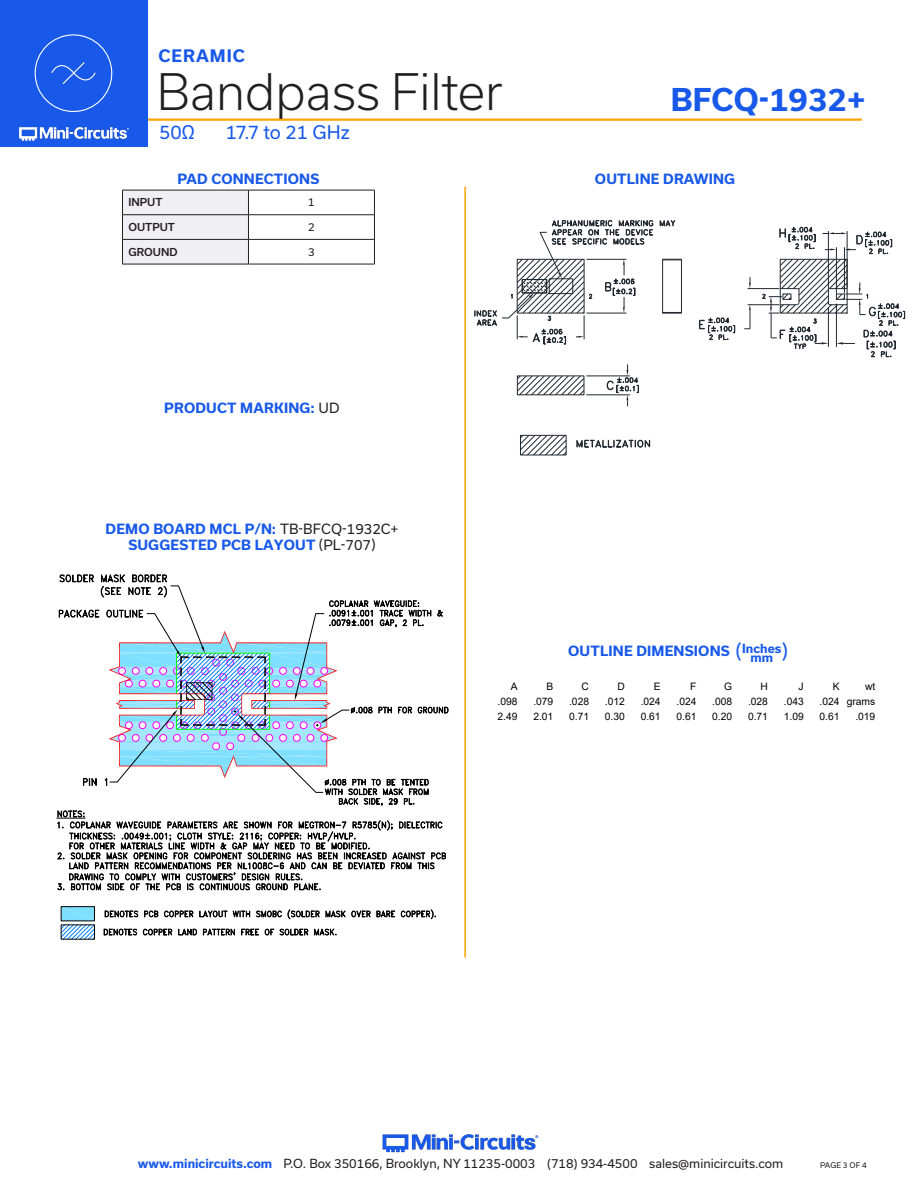
<style>
.page{position:relative;width:918px;height:1188px;background:#fff}
.page>*{position:absolute;margin:0;border:0;box-sizing:border-box;transform-origin:0 0}
.t1{font:300 48px "Usual";color:#231f20}
.t2{font:700 30px "Usual";letter-spacing:.005em;color:#1859ea}
.Blue_Headers{font:19.5px "Usual";color:#1859ea}
.t3{font:18px "Usual";color:#1859ea}
.t4{font:700 16.5px "Usual";letter-spacing:.065em;color:#1859ea}
.Demo_Board{font:700 13.5px "Usual";letter-spacing:.015em;color:#1859ea}
.Blue_Headers-2{font:700 13.5px "Usual";letter-spacing:.015em;color:#1859ea}
.t5{font:12px "Usual";color:#231f20}
.Blue_Headers-3{font:700 12px "Usual";color:#1859ea}
.Table_Header_Left_Ju{font:500 10.5px "Usual";color:#231f20}
.Table_Body_Center{font:10.5px "Usual";color:#231f20}
.t6{font:10.35px "Arial";color:#000}
.t7{font:7.5px "Usual";color:#231f20}
.s1{font-weight:400;color:#231f20}
.s2{font-weight:700;color:#1859ea}
</style>
<div class="page">
<hr style="left:917px;top:0;width:1px;height:147px;background:#1859ea">
<hr style="left:129px;top:118px;width:733px;height:3px;background:#ffa300">
<div style="left:0;top:0;width:147px;height:147px;background:#1859ea"></div>
<img style="left:19px;top:126px;width:110px;height:15px">
<div style="left:35px;top:34px;width:77px;height:78px;border:1px solid #fff;border-radius:50%"></div>
<svg style="left:51px;top:62px;width:45px;height:22px"></svg>
<img style="left:382px;top:1134px;width:157px;height:19px">
<hr style="left:248px;top:190px;width:127px;height:1px;background:#231f20">
<hr style="left:248px;top:214px;width:127px;height:1px;background:#231f20">
<hr style="left:248px;top:239px;width:127px;height:1px;background:#231f20">
<svg style="left:122px;top:190px;width:127px;height:74px"></svg>
<svg style="left:374px;top:190px;width:1px;height:74px"></svg>
<hr style="left:122px;top:264px;width:126px;height:1px;background:#231f20">
<hr style="left:248px;top:264px;width:127px;height:1px;background:#231f20">
<hr style="left:464px;top:187px;width:2px;height:771px;background:#ffa300">
<div style="left:662px;top:259px;width:20px;height:54px;border:1px solid #212830"></div>
<svg style="left:520px;top:435px;width:47px;height:21px"></svg>
<svg style="left:576px;top:439px;width:74px;height:9px"></svg>
<svg style="left:517px;top:375px;width:68px;height:21px"></svg>
<div style="left:517px;top:376px;width:67px;height:19px;border:1px solid #212830"></div>
<hr style="left:586px;top:395px;width:44px;height:1px;background:#212830">
<hr style="left:586px;top:376px;width:44px;height:1px;background:#212830">
<hr style="left:748px;top:304px;width:31px;height:1px;background:#212830">
<hr style="left:748px;top:288px;width:31px;height:1px;background:#212830">
<svg style="left:744px;top:305px;width:7px;height:24px"></svg>
<svg style="left:749px;top:277px;width:2px;height:11px"></svg>
<svg style="left:474px;top:220px;width:207px;height:125px"></svg>
<svg style="left:607px;top:364px;width:32px;height:42px"></svg>
<svg style="left:699px;top:317px;width:36px;height:23px"></svg>
<svg style="left:762px;top:226px;width:143px;height:132px"></svg>
<svg style="left:61px;top:908px;width:34px;height:32px"></svg>
<svg style="left:104px;top:928px;width:33px;height:8px"></svg>
<svg style="left:143px;top:928px;width:54px;height:8px"></svg>
<svg style="left:203px;top:928px;width:32px;height:8px"></svg>
<svg style="left:241px;top:929px;width:18px;height:6px"></svg>
<svg style="left:265px;top:928px;width:72px;height:8px"></svg>
<div style="left:61px;top:906px;width:34px;height:15px;border:1px solid #000"></div>
<svg style="left:105px;top:910px;width:53px;height:8px"></svg>
<svg style="left:164px;top:910px;width:86px;height:8px"></svg>
<svg style="left:256px;top:909px;width:139px;height:10px"></svg>
<svg style="left:401px;top:909px;width:35px;height:10px"></svg>
<svg style="left:57px;top:574px;width:392px;height:317px"></svg>
<h3 class="t4" style="left:158px;top:46px;width:88px">CERAMIC</h3>
<h1 class="t1" style="left:157px;top:64px;width:348px">Bandpass Filter</h1>
<h3 class="t3" style="left:159px;top:122px;width:37px">50Ω</h3>
<h3 class="t3" style="left:226px;top:122px;width:126px">17.7 to 21 GHz</h3>
<h2 class="t2" style="left:671px;top:83px;width:196px">BFCQ-1932+</h2>
<p class="Blue_Headers-2" style="left:178px;top:171px;width:143px">PAD CONNECTIONS</p>
<p class="Blue_Headers-2" style="left:595px;top:171px;width:142px">OUTLINE DRAWING</p>
<p class="Table_Header_Left_Ju" style="left:128px;top:196px;width:36px">INPUT</p>
<p class="Table_Body_Center" style="left:308px;top:196px;width:8px">1</p>
<p class="Table_Header_Left_Ju" style="left:128px;top:221px;width:48px">OUTPUT</p>
<p class="Table_Body_Center" style="left:308px;top:221px;width:8px">2</p>
<p class="Table_Header_Left_Ju" style="left:128px;top:246px;width:51px">GROUND</p>
<p class="Table_Body_Center" style="left:308px;top:246px;width:8px">3</p>
<p class="Demo_Board" style="left:164px;top:400px;width:177px">PRODUCT MARKING: <span class="s1">UD</span></p>
<p class="Demo_Board" style="left:106px;top:521px;width:294px">DEMO BOARD MCL P/N: <span class="s1">TB-BFCQ-1932C+</span></p>
<p class="Demo_Board" style="left:128px;top:537px;width:249px">SUGGESTED PCB LAYOUT <span class="s1">(PL-707)</span></p>
<p class="Blue_Headers-2" style="left:568px;top:643px;width:163px">OUTLINE DIMENSIONS</p>
<p class="Blue_Headers" style="left:735px;top:640px;width:8px">(</p>
<p class="Blue_Headers-3" style="left:742px;top:642px;width:41px">Inches</p>
<p class="Blue_Headers" style="left:782px;top:640px;width:8px">)</p>
<p class="Blue_Headers-3" style="left:750px;top:651px;width:24px">mm</p>
<p class="t6" style="left:511px;top:679px;width:8px">A</p>
<p class="t6" style="left:546px;top:679px;width:8px">B</p>
<p class="t6" style="left:582px;top:679px;width:9px">C</p>
<p class="t6" style="left:617px;top:679px;width:9px">D</p>
<p class="t6" style="left:654px;top:679px;width:8px">E</p>
<p class="t6" style="left:690px;top:679px;width:8px">F</p>
<p class="t6" style="left:724px;top:679px;width:9px">G</p>
<p class="t6" style="left:761px;top:679px;width:9px">H</p>
<p class="t6" style="left:799px;top:679px;width:7px">J</p>
<p class="t6" style="left:833px;top:679px;width:8px">K</p>
<p class="t6" style="left:865px;top:679px;width:12px">wt</p>
<p class="t6" style="left:498px;top:694px;width:21px">.098</p>
<p class="t6" style="left:533px;top:694px;width:21px">.079</p>
<p class="t6" style="left:569px;top:694px;width:21px">.028</p>
<p class="t6" style="left:605px;top:694px;width:21px">.012</p>
<p class="t6" style="left:641px;top:694px;width:21px">.024</p>
<p class="t6" style="left:676px;top:694px;width:21px">.024</p>
<p class="t6" style="left:712px;top:694px;width:21px">.008</p>
<p class="t6" style="left:748px;top:694px;width:21px">.028</p>
<p class="t6" style="left:784px;top:694px;width:21px">.043</p>
<p class="t6" style="left:820px;top:694px;width:57px">.024 grams</p>
<p class="t6" style="left:498px;top:709px;width:21px">2.49</p>
<p class="t6" style="left:533px;top:709px;width:21px">2.01</p>
<p class="t6" style="left:569px;top:709px;width:21px">0.71</p>
<p class="t6" style="left:605px;top:709px;width:21px">0.30</p>
<p class="t6" style="left:641px;top:709px;width:21px">0.61</p>
<p class="t6" style="left:677px;top:709px;width:21px">0.61</p>
<p class="t6" style="left:712px;top:709px;width:21px">0.20</p>
<p class="t6" style="left:748px;top:709px;width:21px">0.71</p>
<p class="t6" style="left:784px;top:709px;width:21px">1.09</p>
<p class="t6" style="left:820px;top:709px;width:21px">0.61</p>
<p class="t6" style="left:855px;top:709px;width:21px">.019</p>
<p class="t5" style="left:138px;top:1157px;width:647px"><span class="s2">www.minicircuits.com</span> P.O. Box 350166, Brooklyn, NY 11235-0003 (718) 934-4500 sales@minicircuits.com</p>
<p class="t7" style="left:820px;top:1161px;width:48px">PAGE 3 OF 4</p>
</div>
